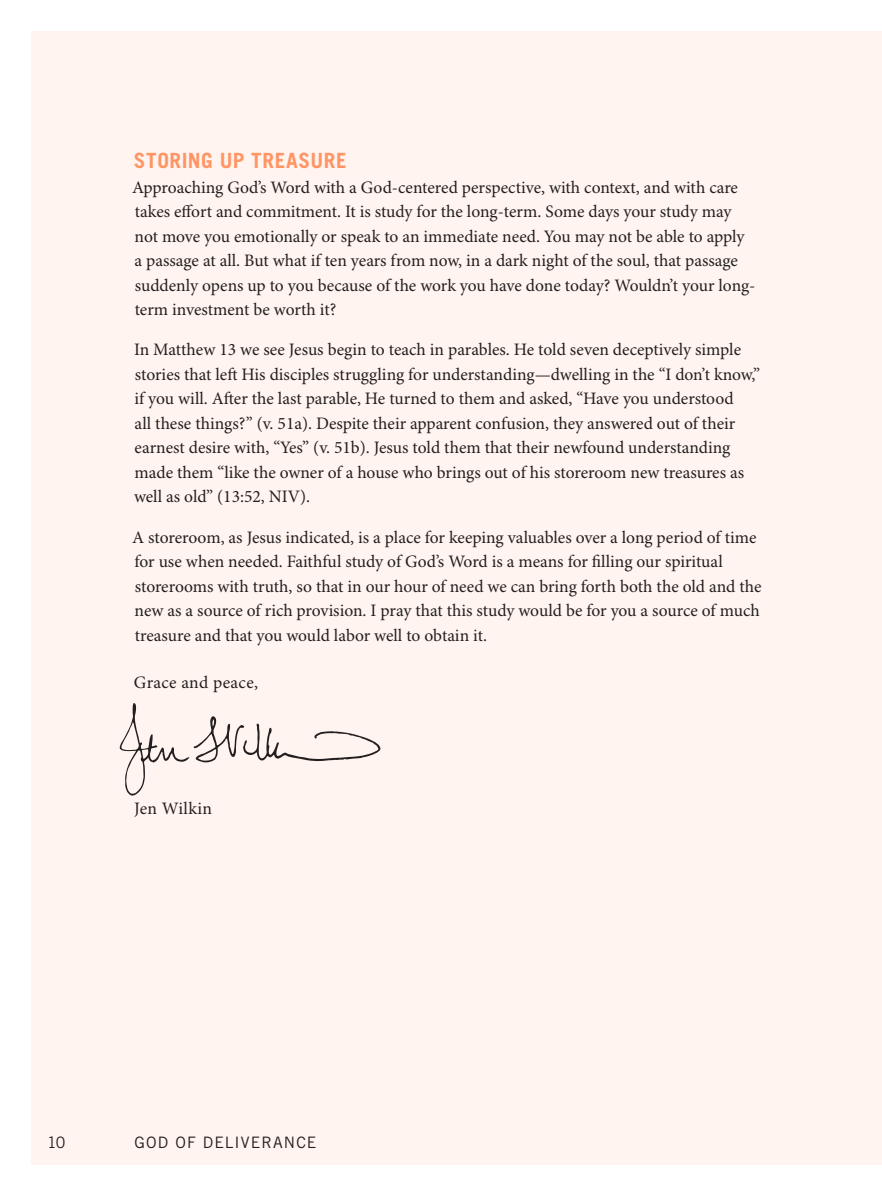
<style>
.page{position:relative;width:882px;height:1197px;background:#fff}
.page>*{position:absolute;margin:0;border:0;box-sizing:border-box;transform-origin:0 0}
.subhead_2_frontmatte{font:700 21px "Trade Gothic LT Std";letter-spacing:.03em;color:#ff9565}
.body_front_matter{font:17.5px/24.5px "Minion Pro";letter-spacing:-.005em;color:#231f20}
.Body_No_Indent__main{font:17.5px "Minion Pro";letter-spacing:.02em;color:#231f20}
.Folio_Title{font:15.75px "Trade Gothic LT Std";letter-spacing:.07em;color:#231f20}
</style>
<div class="page">
<div style="left:32px;top:32px;width:850px;height:1134px;background:#fff4ef"></div>
<svg style="left:119px;top:703px;width:262px;height:93px"></svg>
<p class="subhead_2_frontmatte" style="left:134px;top:148px;width:214px">STORING UP TREASURE</p>
<p class="body_front_matter" style="left:132px;top:175px;width:625px">Approaching God’s Word with a God-centered perspective, with context, and with care takes effort and commitment. It is study for the long-term. Some days your study may not move you emotionally or speak to an immediate need. You may not be able to apply<br>a passage at all. But what if ten years from now, in a dark night of the soul, that passage suddenly opens up to you because of the work you have done today? Wouldn’t your long&shy;term investment be worth it?</p>
<p class="body_front_matter" style="left:134px;top:338px;width:628px">In Matthew 13 we see Jesus begin to teach in parables. He told seven deceptively simple stories that left His disciples struggling for understanding—dwelling in the “I don’t know,” if you will. After the last parable, He turned to them and asked, “Have you understood<br>all these things?” (v. 51a). Despite their apparent confusion, they answered out of their earnest desire with, “Yes” (v. 51b). Jesus told them that their newfound understanding made them “like the owner of a house who brings out of his storeroom new treasures as well as old” (13:52, NIV).</p>
<p class="body_front_matter" style="left:132px;top:525px;width:631px">A storeroom, as Jesus indicated, is a place for keeping valuables over a long period of time for use when needed. Faithful study of God’s Word is a means for filling our spiritual storerooms with truth, so that in our hour of need we can bring forth both the old and the new as a source of rich provision. I pray that this study would be for you a source of much treasure and that you would labor well to obtain it.</p>
<p class="Body_No_Indent__main" style="left:134px;top:672px;width:126px">Grace and peace,</p>
<p class="Body_No_Indent__main" style="left:134px;top:798px;width:80px">Jen Wilkin</p>
<p class="Folio_Title" style="left:47px;top:1133px;width:20px">10</p>
<p class="Folio_Title" style="left:135px;top:1133px;width:184px">GOD OF DELIVERANCE</p>
</div>
